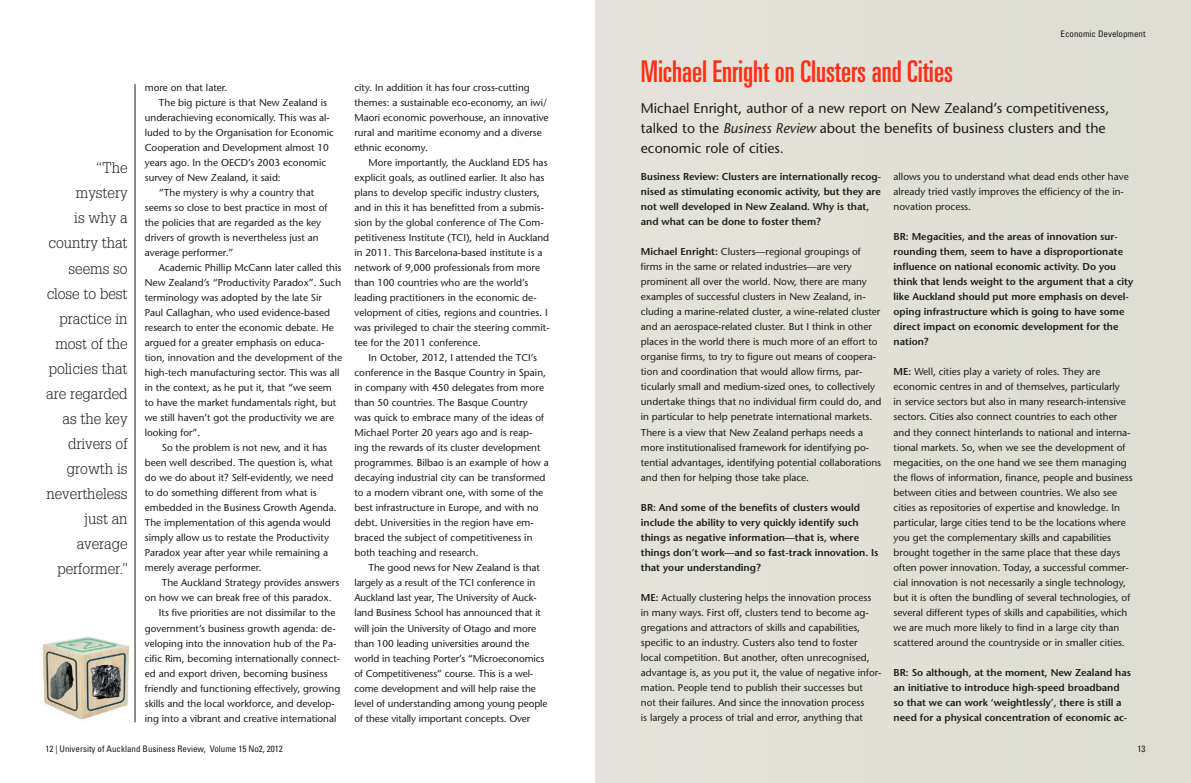
<style>
.page{position:relative;width:1191px;height:783px;background:#fff}
.page>*{position:absolute;margin:0;border:0;box-sizing:border-box;transform-origin:0 0}
.t1{font:ultra-condensed 30px "Univers";color:#ff2f16}
.t2{font:300 15px/25px "Glypha";color:#1d1d1b;text-align:right}
.t3{font:14px/20px "Stone Sans";color:#1d1d1b}
.t4{font:10px/15px "Stone Sans";color:#1d1d1b}
.t5{font:600 10px/15px "Stone Sans";color:#1d1d1b}
.t6{font:condensed 9px "Univers";color:#1d1d1b}
.s1{font-style:italic}
.s2{font-weight:600}
</style>
<div class="page">
<div style="left:595px;top:0;width:596px;height:782px;background:#e0e0d7"></div>
<hr style="left:135px;top:84px;width:1px;height:638px;background:#1d1d1b">
<img style="left:42px;top:637px;width:88px;height:83px">
<p class="t6" style="left:1060px;top:29px;width:86px">Economic Development</p>
<h1 class="t1" style="left:641px;top:54px;width:313px">Michael Enright on Clusters and Cities</h1>
<p class="t4" style="left:145px;top:80px;width:84px">more on that later.</p>
<p class="t4" style="left:159px;top:95px;width:170px">The big picture is that New Zealand is</p>
<p class="t4" style="left:145px;top:110px;width:186px">underachieving economically. This was al-</p>
<p class="t4" style="left:145px;top:125px;width:191px">luded to by the Organisation for Economic</p>
<p class="t4" style="left:145px;top:140px;width:186px">Cooperation and Development almost 10</p>
<p class="t4" style="left:145px;top:155px;width:183px">years ago. In the OECD’s 2003 economic</p>
<p class="t4" style="left:145px;top:170px;width:137px">survey of New Zealand, it said:</p>
<p class="t4" style="left:159px;top:185px;width:157px">“The mystery is why a country that</p>
<p class="t4" style="left:145px;top:200px;width:184px">seems so close to best practice in most of</p>
<p class="t4" style="left:145px;top:215px;width:178px">the policies that are regarded as the key</p>
<p class="t4" style="left:145px;top:230px;width:175px">drivers of growth is nevertheless just an</p>
<p class="t4" style="left:145px;top:245px;width:90px">average performer.”</p>
<p class="t4" style="left:159px;top:260px;width:184px">Academic Phillip McCann later called this</p>
<p class="t4" style="left:145px;top:275px;width:198px">New Zealand’s “Productivity Paradox”. Such</p>
<p class="t4" style="left:145px;top:290px;width:179px">terminology was adopted by the late Sir</p>
<p class="t4" style="left:145px;top:305px;width:187px">Paul Callaghan, who used evidence-based</p>
<p class="t4" style="left:145px;top:320px;width:190px">research to enter the economic debate. He</p>
<p class="t4" style="left:145px;top:335px;width:181px">argued for a greater emphasis on educa-</p>
<p class="t4" style="left:145px;top:350px;width:199px">tion, innovation and the development of the</p>
<p class="t4" style="left:145px;top:365px;width:196px">high-tech manufacturing sector. This was all</p>
<p class="t4" style="left:145px;top:380px;width:189px">in the context, as he put it, that “we seem</p>
<p class="t4" style="left:145px;top:395px;width:193px">to have the market fundamentals right, but</p>
<p class="t4" style="left:145px;top:410px;width:191px">we still haven’t got the productivity we are</p>
<p class="t4" style="left:145px;top:425px;width:57px">looking for”.</p>
<p class="t4" style="left:162px;top:440px;width:167px">So the problem is not new, and it has</p>
<p class="t4" style="left:145px;top:455px;width:189px">been well described. The question is, what</p>
<p class="t4" style="left:145px;top:470px;width:190px">do we do about it? Self-evidently, we need</p>
<p class="t4" style="left:145px;top:485px;width:173px">to do something different from what is</p>
<p class="t4" style="left:145px;top:500px;width:193px">embedded in the Business Growth Agenda.</p>
<p class="t4" style="left:145px;top:515px;width:187px">The implementation of this agenda would</p>
<p class="t4" style="left:145px;top:530px;width:186px">simply allow us to restate the Productivity</p>
<p class="t4" style="left:145px;top:545px;width:185px">Paradox year after year while remaining a</p>
<p class="t4" style="left:145px;top:560px;width:118px">merely average performer.</p>
<p class="t4" style="left:162px;top:575px;width:179px">The Auckland Strategy provides answers</p>
<p class="t4" style="left:145px;top:590px;width:188px">on how we can break free of this paradox.</p>
<p class="t4" style="left:159px;top:605px;width:178px">Its five priorities are not dissimilar to the</p>
<p class="t4" style="left:145px;top:620px;width:192px">government’s business growth agenda: de-</p>
<p class="t4" style="left:145px;top:635px;width:193px">veloping into the innovation hub of the Pa-</p>
<p class="t4" style="left:145px;top:650px;width:197px">cific Rim, becoming internationally connect-</p>
<p class="t4" style="left:145px;top:665px;width:184px">ed and export driven, becoming business</p>
<p class="t4" style="left:145px;top:680px;width:197px">friendly and functioning effectively, growing</p>
<p class="t4" style="left:145px;top:695px;width:192px">skills and the local workforce, and develop-</p>
<p class="t4" style="left:145px;top:710px;width:193px">ing into a vibrant and creative international</p>
<p class="t4" style="left:354px;top:80px;width:196px">city. I n addition it has four cross-cutting themes: a sustainable eco-economy, an iwi/ M aori economic powerhouse, an innovative rural and maritime economy and a diverse ethnic economy.</p>
<p class="t4" style="left:354px;top:155px;width:197px;text-indent:14px">More importantly, the Auckland EDS has explicit goals, as outlined earlier. It also has plans to develop specific industry clusters, and in this it has benefitted from a submis&shy;sion by the global conference of The Com&shy;petitiveness Institute (TCI), held in Auckland in 2011. This Barcelona-based institute is a network of 9,000 professionals from more than 100 countries who are the world’s leading practitioners in the economic de&shy;velopment of cities, regions and countries. I was privileged to chair the steering commit&shy;tee for the 2011 conference.</p>
<p class="t4" style="left:354px;top:350px;width:196px;text-indent:14px">In October, 2012, I attended the TCI’s conference in the Basque Country in Spain, in company with 450 delegates from more than 50 countries. The Basque Country<br>was quick to embrace many of the ideas of M ichael Porter 20 years ago and is reap&shy;ing the rewards of its cluster development programmes. Bilbao is an example of how a decaying industrial city can be transformed to a modern vibrant one, with some of the best infrastructure in Europe, and with no debt. Universities in the region have em&shy;braced the subject of competitiveness in both teaching and research.</p>
<p class="t4" style="left:354px;top:560px;width:195px;text-indent:14px">The good news for New Zealand is that largely as a result of the TCI conference in Auckland last year, The University of Auck&shy;land Business School has announced that it will join the University of Otago and more than 100 leading universities around the world in teaching Porter’s “M icroeconomics of Competitiveness” course. This is a wel&shy;come development and will help raise the level of understanding among young people of these vitally important concepts. Over</p>
<h3 class="t3" style="left:641px;top:98px;width:470px">M ichael Enright, author of a new report on New Zealand’s competitiveness, talked to the <span class="s1">Business Review</span> about the benefits of business clusters and the economic role of cities.</h3>
<h2 class="t2" style="left:46px;top:155px;width:84px">“The mystery<br>is why a country that seems so close to best practice in most of the policies that are regarded as the key drivers of growth is nevertheless just an average performer.”</h2>
<p class="t5" style="left:641px;top:169px;width:242px">Business Review: Clusters are internationally recog&shy;nised as stimulating economic activity, but they are not well developed in New Zealand. Why is that, and what can be done to foster them?</p>
<p class="t4" style="left:893px;top:169px;width:237px">allows you to understand what dead ends other have already tried vastly improves the efficiency of the in&shy;novation process.</p>
<p class="t5" style="left:893px;top:229px;width:241px">BR: Megacities, and the areas of innovation sur&shy;rounding them, seem to have a disproportionate influence on national economic activity. Do you think that lends weight to the argument that a city like Auckland should put more emphasis on devel&shy;oping infrastructure which is going to have some direct impact on economic development for the nation?</p>
<p class="t4" style="left:893px;top:364px;width:240px"><span class="s2">ME:</span> Well, cities play a variety of roles. They are economic centres in and of themselves, particularly<br>in service sectors but also in many research-intensive sectors. Cities also connect countries to each other and they connect hinterlands to national and interna&shy;tional markets. So, when we see the development of megacities, on the one hand we see them managing the flows of information, finance, people and business between cities and between countries. We also see cities as repositories of expertise and knowledge. I n particular, large cities tend to be the locations where you get the complementary skills and capabilities brought together in the same place that these days often power innovation. Today, a successful commer&shy;cial innovation is not necessarily a single technology, but it is often the bundling of several technologies, of several different types of skills and capabilities, which we are much more likely to find in a large city than scattered around the countryside or in smaller cities.</p>
<p class="t5" style="left:893px;top:664px;width:239px">BR: So although, at the moment, New Zealand has an initiative to introduce high-speed broadband so that we can work ‘weightlessly’, there is still a need for a physical concentration of economic ac-</p>
<p class="t4" style="left:641px;top:244px;width:242px"><span class="s2">Michael Enright:</span> Clusters—regional groupings of firms in the same or related industries—are very prominent all over the world. Now, there are many examples of successful clusters in New Zealand, in&shy;cluding a marine-related cluster, a wine-related cluster and an aerospace-related cluster. But I think in other places in the world there is much more of an effort to organise firms, to try to figure out means of coopera&shy;tion and coordination that would allow firms, par&shy;ticularly small and medium-sized ones, to collectively undertake things that no individual firm could do, and in particular to help penetrate international markets.<br>There is a view that New Zealand perhaps needs a more institutionalised framework for identifying po&shy;tential advantages, identifying potential collaborations and then for helping those take place.</p>
<p class="t5" style="left:641px;top:499px;width:239px">BR: And some of the benefits of clusters would include the ability to very quickly identify such things as negative information—that is, where things don’t work—and so fast-track innovation. Is that your understanding?</p>
<p class="t4" style="left:641px;top:589px;width:242px"><span class="s2">ME:</span> Actually clustering helps the innovation process in many ways. First off, clusters tend to become ag&shy;gregations and attractors of skills and capabilities, specific to an industry. Custers also tend to foster<br>local competition. But another, often unrecognised, advantage is, as you put it, the value of negative infor&shy;mation. People tend to publish their successes but<br>not their failures. And since the innovation process<br>is largely a process of trial and error, anything that</p>
<p class="t6" style="left:45px;top:742px;width:239px">12 | University of Auckland Business Review, Volume 15 No2, 2012</p>
<p class="t6" style="left:1137px;top:742px;width:9px">13</p>
</div>
